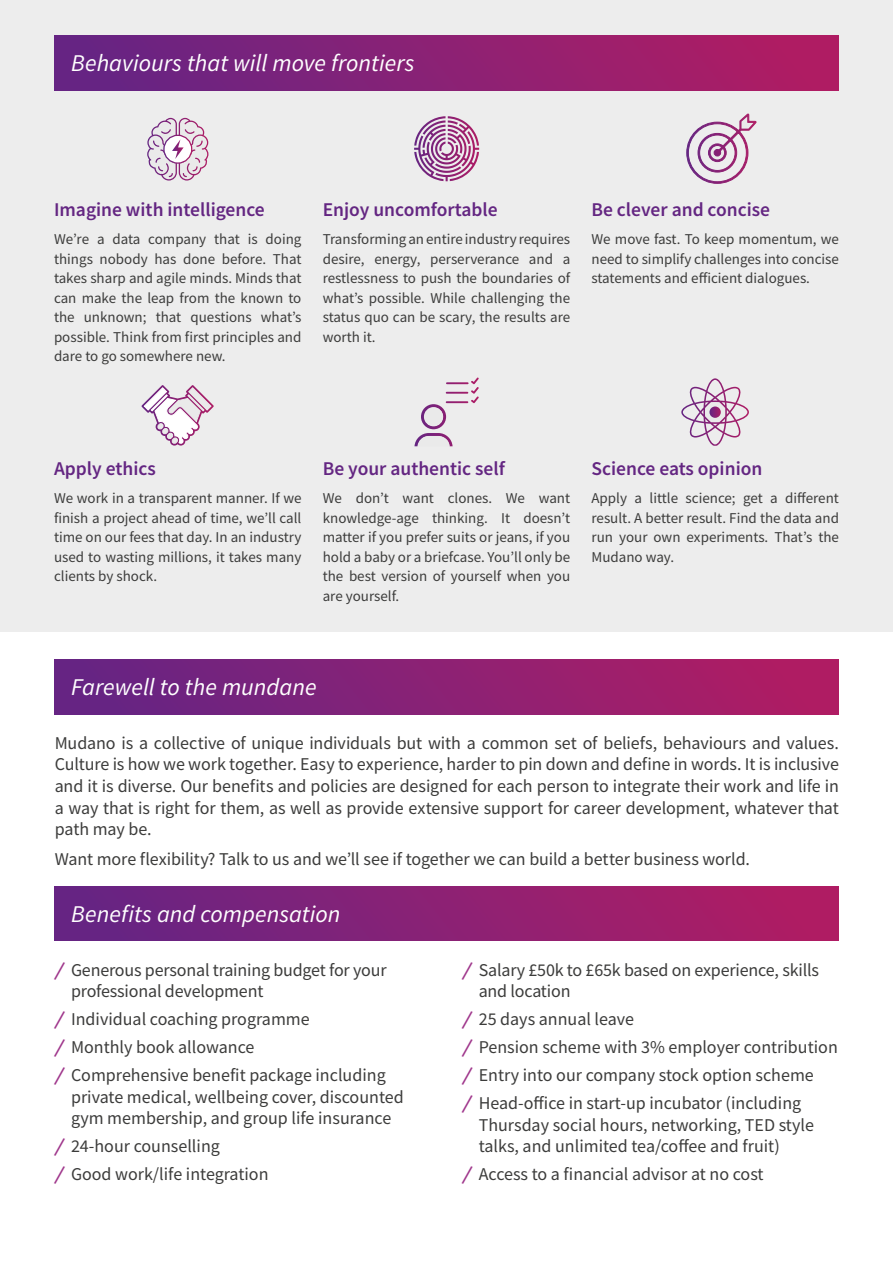
<style>
.page{position:relative;width:893px;height:1263px;background:#fff}
.page>*{position:absolute;margin:0;border:0;box-sizing:border-box;transform-origin:0 0}
.t1{font:italic 24px "Source Sans Pro";color:#fff}
.t2{font:600 19.5px "Source Sans Pro";color:#642682}
.t3{font:18px/21.6px "Source Sans Pro";color:#3c3c3b}
.t4{font:15px/19.5px "Source Sans Pro";color:#3c3c3b;text-align:justify}
.s1{font-family:"Futura PT";font-weight:500;color:#9f368b}
</style>
<div class="page">
<div style="left:0;top:0;width:893px;height:631px;background:#ededed"></div>
<svg style="left:147px;top:118px;width:61px;height:63px"></svg>
<svg style="left:142px;top:385px;width:72px;height:61px"></svg>
<svg style="left:414px;top:116px;width:65px;height:35px"></svg>
<svg style="left:414px;top:378px;width:65px;height:68px"></svg>
<svg style="left:686px;top:113px;width:71px;height:71px"></svg>
<svg style="left:681px;top:378px;width:68px;height:68px"></svg>
<div style="left:54px;top:36px;width:785px;height:54px;background:linear-gradient(to right,#632585,#b41c62)"></div>
<div style="left:54px;top:660px;width:785px;height:54px;background:linear-gradient(to right,#632585,#b41c62)"></div>
<div style="left:54px;top:886px;width:785px;height:55px;background:linear-gradient(to right,#632585,#b41c62)"></div>
<h1 class="t1" style="left:71px;top:48px;width:345px">Behaviours that will move frontiers</h1>
<p class="t2" style="left:54px;top:197px;width:212px">Imagine with intelligence</p>
<p class="t4" style="left:54px;top:229px;width:249px">We’re a data company that is doing things nobody has done before. That takes sharp and agile minds. Minds that can make the leap from the known to the unknown; that questions what’s possible. Think from first principles and dare to go somewhere new.</p>
<p class="t2" style="left:323px;top:197px;width:176px">Enjoy uncomfortable</p>
<p class="t4" style="left:323px;top:229px;width:249px">Transforming an entire industry requires desire, energy, perserverance and a restlessness to push the boundaries of what’s possible. While challenging the status quo can be scary, the results are worth it.</p>
<p class="t2" style="left:591px;top:197px;width:180px">Be clever and concise</p>
<p class="t4" style="left:591px;top:229px;width:249px">We move fast. To keep momentum, we need to simplify challenges into concise statements and efficient dialogues.</p>
<p class="t2" style="left:54px;top:456px;width:103px">Apply ethics</p>
<p class="t4" style="left:54px;top:488px;width:249px">We work in a transparent manner. If we finish a project ahead of time, we’ll call time on our fees that day. In an industry used to wasting millions, it takes many clients by shock.</p>
<p class="t2" style="left:323px;top:456px;width:184px">Be your authentic self</p>
<p class="t4" style="left:323px;top:488px;width:249px">We don’t want clones. We want knowledge-age thinking. It doesn’t matter if you prefer suits or jeans, if you hold a baby or a briefcase. You’ll only be the best version of yourself when you are yourself.</p>
<p class="t2" style="left:591px;top:456px;width:172px">Science eats opinion</p>
<p class="t4" style="left:591px;top:488px;width:249px">Apply a little science; get a different result. A better result. Find the data and run your own experiments. That’s the Mudano way.</p>
<h1 class="t1" style="left:71px;top:671px;width:247px">Farewell to the mundane</h1>
<p class="t3" style="left:55px;top:732px;width:786px;text-align:justify">Mudano is a collective of unique individuals but with a common set of beliefs, behaviours and values.<br>Culture is how we work together. Easy to experience, harder to pin down and define in words. It is inclusive and it is diverse. Our benefits and policies are designed for each person to integrate their work and life in a way that is right for them, as well as provide extensive support for career development, whatever that path may be.</p>
<p class="t3" style="left:55px;top:848px;width:697px">Want more flexibility? Talk to us and we’ll see if together we can build a better business world.</p>
<h1 class="t1" style="left:71px;top:898px;width:271px">Benefits and compensation</h1>
<p class="t3" style="left:71px;top:959px;width:317px;text-indent:-17px"><span class="s1">/</span> Generous personal training budget for your professional development</p>
<p class="t3" style="left:54px;top:1005px;width:333px;line-height:27.9px"><span class="s1">/</span> Individual coaching programme<br><span class="s1">/</span> Monthly book allowance<br><span class="s1">/</span> Comprehensive benefit package including</p>
<p class="t3" style="left:71px;top:1086px;width:334px">private medical, wellbeing cover, discounted gym membership, and group life insurance</p>
<p class="t3" style="left:54px;top:1132px;width:216px;line-height:27.9px"><span class="s1">/</span> 24-hour counselling<br><span class="s1">/</span> Good work/life integration</p>
<p class="t3" style="left:479px;top:959px;width:342px;text-indent:-17px"><span class="s1">/</span> Salary £50k to £65k based on experience, skills and location</p>
<p class="t3" style="left:462px;top:1005px;width:378px;line-height:27.9px"><span class="s1">/</span> 25 days annual leave<br><span class="s1">/</span> Pension scheme with 3% employer contribution <span class="s1">/</span> Entry into our company stock option scheme<br><span class="s1">/</span> Head-office in start-up incubator (including</p>
<p class="t3" style="left:479px;top:1114px;width:337px">Thursday social hours, networking, TED style talks, and unlimited tea/coffee and fruit)</p>
<p class="t3" style="left:462px;top:1163px;width:303px"><span class="s1">/</span> Access to a financial advisor at no cost</p>
</div>
